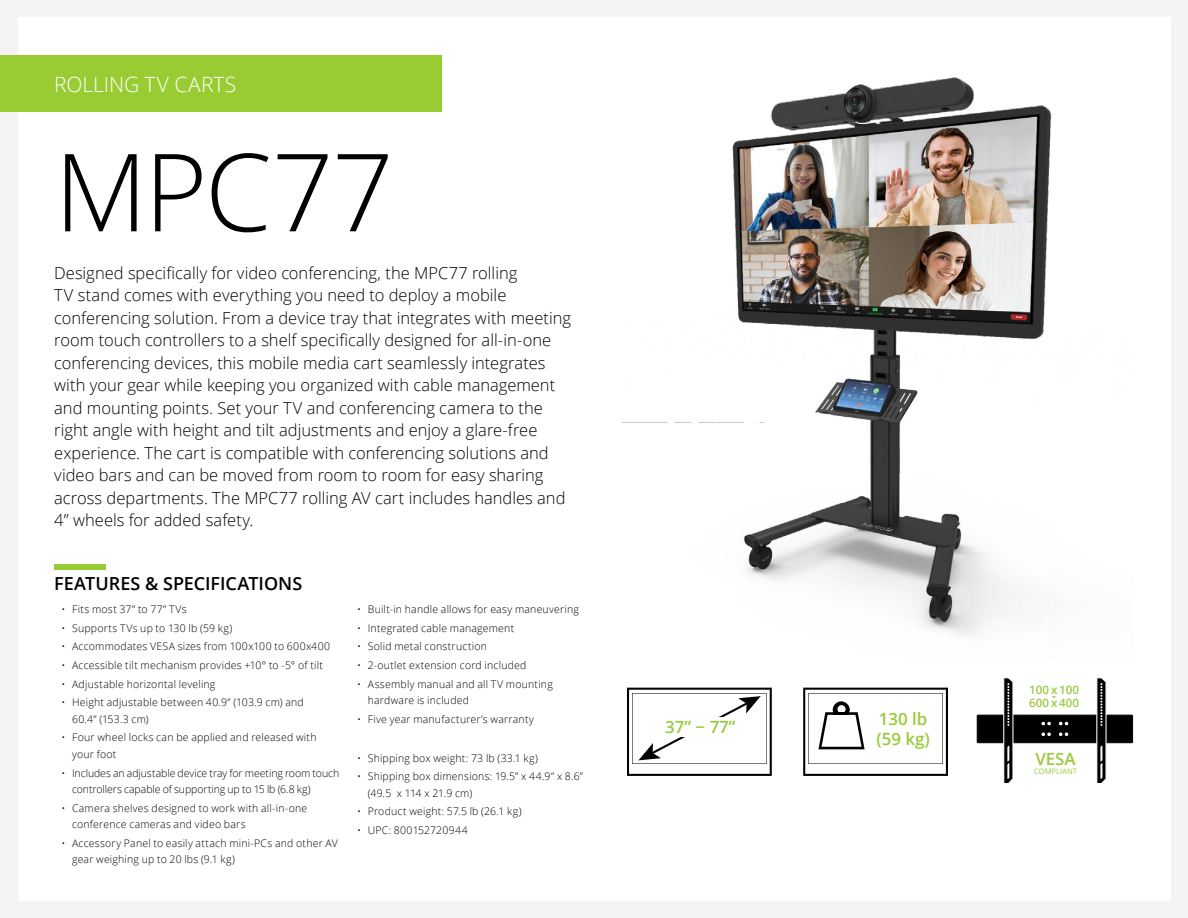
<style>
.page{position:relative;width:1188px;height:918px;background:#f4f4f4}
.page>*{position:absolute;margin:0;border:0;box-sizing:border-box;transform-origin:0 0}
.t1{font:300 108px "Open Sans";letter-spacing:-.02em;color:#000}
.t2{font:300 21px "Open Sans";color:#fff}
.t3{font:600 18px "Open Sans";color:#000}
.t4{font:600 16.95px/20.2px "Open Sans";color:#99ca3c}
.t5{font:600 16.95px "Open Sans";color:#99ca3d}
.t6{font:300 16.5px/22.5px "Open Sans";color:#000}
.t7{font:600 11.55px "Open Sans";color:#99ca3c}
.t8{font:700 11.55px "Open Sans";color:#99ca3c}
.t9{font:300 10.5px/16.5px "Open Sans";letter-spacing:.02em;color:#000}
.t10{font:300 10.5px/16.5px "Open Sans";letter-spacing:-.005em;color:#000}
.t11{font:7.65px "Open Sans";color:#99ca3c}
</style>
<div class="page">
<div style="left:18px;top:17px;width:1152px;height:883px;background:#fff"></div>
<div style="left:54px;top:564px;width:52px;height:5px;background:#9c3"></div>
<div style="left:0;top:55px;width:442px;height:57px;background:#9c3"></div>
<img style="left:622px;top:77px;width:430px;height:558px">
<svg style="left:627px;top:688px;width:145px;height:88px"></svg>
<div style="left:661px;top:717px;width:87px;height:20px;background:#fff"></div>
<svg style="left:803px;top:688px;width:145px;height:88px"></svg>
<svg style="left:976px;top:677px;width:157px;height:107px"></svg>
<h2 class="t2" style="left:54px;top:70px;width:184px">ROLLING TV CARTS</h2>
<h1 class="t1" style="left:54px;top:118px;width:341px">MPC77</h1>
<p class="t6" style="left:54px;top:261px;width:518px">Designed specifically for video conferencing, the MPC77 rolling<br>TV stand comes with everything you need to deploy a mobile conferencing solution. From a device tray that integrates with meeting room touch controllers to a shelf specifically designed for all-in-one conferencing devices, this mobile media cart seamlessly integrates with your gear while keeping you organized with cable management and mounting points. Set your TV and conferencing camera to the right angle with height and tilt adjustments and enjoy a glare-free experience. The cart is compatible with conferencing solutions and video bars and can be moved from room to room for easy sharing across departments. The MPC77 rolling AV cart includes handles and 4” wheels for added safety.</p>
<h3 class="t3" style="left:54px;top:571px;width:250px">FEATURES &amp; SPECIFICATIONS</h3>
<p class="t9" style="left:62px;top:601px;width:127px">• Fits most 37” to 77” TVs</p>
<p class="t9" style="left:62px;top:619px;width:172px">• Supports TVs up to 130 lb (59 kg)</p>
<p class="t9" style="left:62px;top:638px;width:270px">• Accommodates VESA sizes from 100x100 to 600x400</p>
<p class="t9" style="left:62px;top:657px;width:263px">• Accessible tilt mechanism provides +10° to -5° of tilt</p>
<p class="t9" style="left:62px;top:675px;width:155px">• Adjustable horizontal leveling</p>
<p class="t9" style="left:72px;top:694px;width:233px;text-indent:-10px">• Height adjustable between 40.9” (103.9 cm) and<br>60.4” (153.3 cm)</p>
<p class="t9" style="left:72px;top:729px;width:246px;text-indent:-10px">• Four wheel locks can be applied and released with your foot</p>
<p class="t10" style="left:72px;top:764px;width:269px;text-indent:-10px">• Includes an adjustable device tray for meeting room touch controllers capable of supporting up to 15 lb (6.8 kg)</p>
<p class="t9" style="left:72px;top:799px;width:237px;text-indent:-10px">• Camera shelves designed to work with all-in-one conference cameras and video bars</p>
<p class="t9" style="left:72px;top:835px;width:267px;text-indent:-10px">• Accessory Panel to easily attach mini-PCs and other AV gear weighing up to 20 lbs (9.1 kg)</p>
<p class="t9" style="left:357px;top:601px;width:223px">• Built-in handle allows for easy maneuvering</p>
<p class="t9" style="left:357px;top:619px;width:158px">• Integrated cable management</p>
<p class="t9" style="left:357px;top:638px;width:131px">• Solid metal construction</p>
<p class="t9" style="left:357px;top:657px;width:171px">• 2-outlet extension cord included</p>
<p class="t9" style="left:368px;top:675px;width:187px;text-indent:-10px">• Assembly manual and all TV mounting hardware is included</p>
<p class="t9" style="left:357px;top:710px;width:178px">• Five year manufacturer’s warranty</p>
<p class="t9" style="left:357px;top:749px;width:182px">• Shipping box weight: 73 lb (33.1 kg)</p>
<p class="t9" style="left:368px;top:768px;width:217px;text-indent:-10px">• Shipping box dimensions: 19.5” x 44.9” x 8.6” (49.5 x 114 x 21.9 cm)</p>
<p class="t9" style="left:357px;top:803px;width:166px">• Product weight: 57.5 lb (26.1 kg)</p>
<p class="t9" style="left:357px;top:822px;width:112px">• UPC: 800152720944</p>
<h3 class="t5" style="left:665px;top:716px;width:72px">37” − 77”</h3>
<h3 class="t4" style="left:876px;top:708px;width:55px">130 lb (59 kg)</h3>
<p class="t7" style="left:1029px;top:682px;width:51px">100 x 100</p>
<p class="t8" style="left:1052px;top:688px;width:5px">-</p>
<p class="t7" style="left:1029px;top:695px;width:51px">600 x 400</p>
<h3 class="t4" style="left:1035px;top:748px;width:42px">VESA</h3>
<p class="t11" style="left:1034px;top:766px;width:44px">COMPLIANT</p>
</div>
